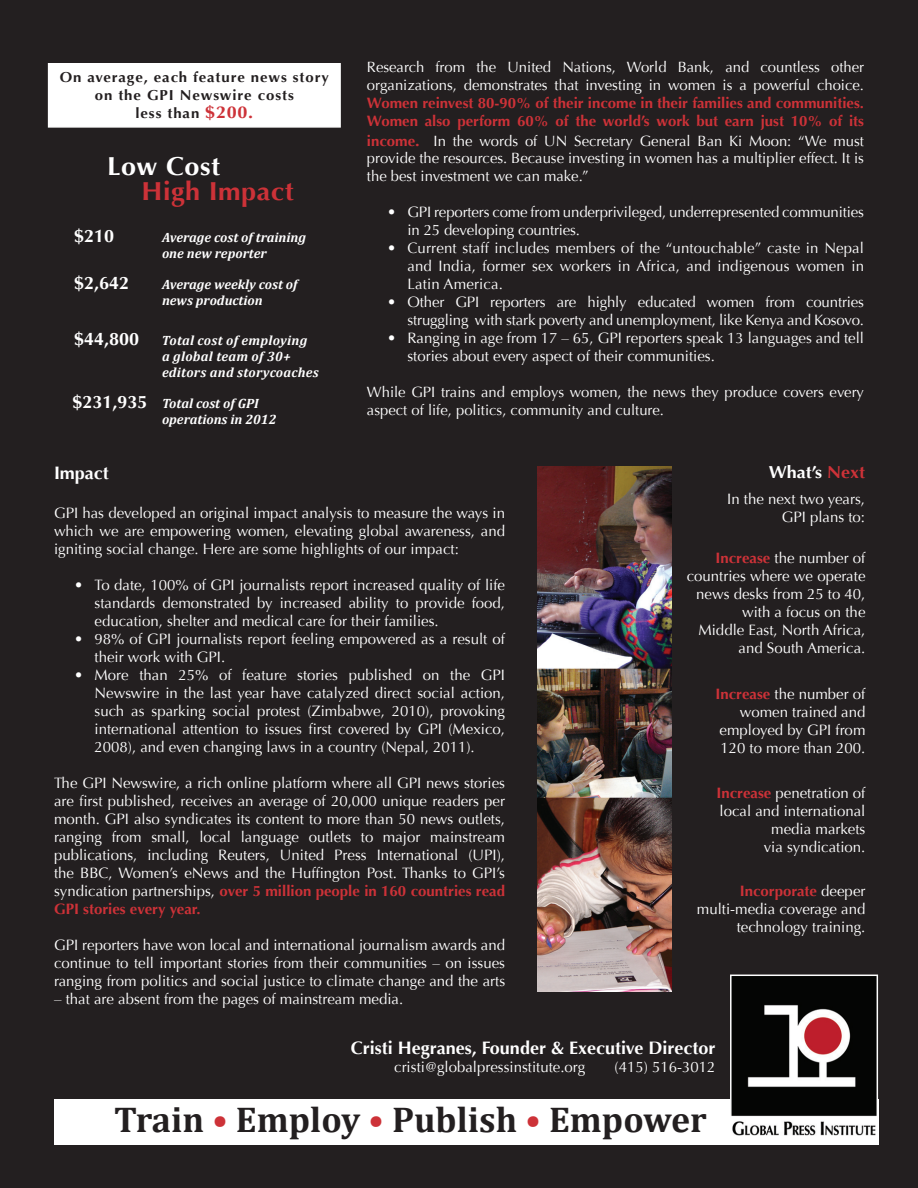
<style>
.page{position:relative;width:918px;height:1188px;background:#231f20}
.page>*{position:absolute;margin:0;border:0;box-sizing:border-box;transform-origin:0 0}
.t1{font:700 36px "Cambria";color:#231f20}
.t2{font:700 25.95px "Optima";letter-spacing:.02em;color:#cd3238;scale:1.04 1}
.t3{font:700 25.95px "Optima";letter-spacing:.02em;color:#fff;scale:1.04 1}
.t4{font:700 18px "Optima";color:#fff}
.t5{font:700 17.25px "Optima";color:#fff;scale:1.04 1}
.t6{font:15px/18px "Optima";color:#fff;text-align:justify}
.t7{font:700 15px/18px "Optima";color:#cd3238}
.t8{font:14.85px/17.9px "Optima";color:#fff}
.t9{font:700 14.4px/18px "Optima";letter-spacing:.06em;color:#231f20;text-align:center;scale:1.04 1}
.t10{font:italic 700 13.5px/16.2px "Cambria";color:#fff}
.t11{font:italic 700 13.5px/16.2px "Cambria";letter-spacing:.02em;color:#fff}
.s1{font-size:17.25px;color:#cd3238}
.s2{font-family:"Optima";font-style:normal;font-size:18px}
.s3{font-weight:700;font-size:15px;color:#cd3238}
.s4{font-weight:700;font-size:16.35px;color:#cd3238}
.s5{font-weight:700;color:#cd3238}
.s6{color:#cd3238}
.s7{font-weight:400;color:#fff}
</style>
<div class="page">
<div style="left:54px;top:1099px;width:824px;height:45px;background:#fff"></div>
<img style="left:733px;top:978px;width:142px;height:158px">
<div style="left:730px;top:975px;width:148px;height:169px;border:2px solid #fff"></div>
<div style="left:48px;top:63px;width:293px;height:65px;background:#fff;border:2px solid #fff"></div>
<img style="left:537px;top:466px;width:135px;height:525px">
<p class="t9" style="left:60px;top:68px;width:260px">On average, each feature news story on the GPI Newswire costs</p>
<p class="t9" style="left:135px;top:104px;width:115px">less than <span class="s1">$200.</span></p>
<p class="t3" style="left:107px;top:151px;width:110px">Low Cost</p>
<p class="t2" style="left:141px;top:176px;width:148px">High Impact</p>
<p class="t4" style="left:74px;top:226px;width:42px">$210</p>
<p class="t10" style="left:162px;top:229px;width:146px">Average cost of training one new reporter</p>
<p class="t4" style="left:74px;top:272px;width:57px">$2,642</p>
<p class="t10" style="left:162px;top:276px;width:137px">Average weekly cost of news production</p>
<p class="t4" style="left:74px;top:328px;width:67px">$44,800</p>
<p class="t11" style="left:162px;top:332px;width:158px">Total cost of employing<br>a global team of 30+ editors and storycoaches</p>
<p class="t10" style="left:73px;top:395px;width:188px"><span class="s2">$231,935</span> Total cost of GPI</p>
<p class="t10" style="left:162px;top:411px;width:116px">operations in 2012</p>
<p class="t8" style="left:367px;top:58px;width:499px">Research from the United Nations, World Bank, and countless other organizations, demonstrates that investing in women is a powerful choice.</p>
<p class="t7" style="left:367px;top:94px;width:499px">Women reinvest 80-90% of their income in their families and communities.<br>Women also perform 60% of the world’s work but earn just 10% of its</p>
<p class="t8" style="left:367px;top:132px;width:499px;text-align:justify"><span class="s3">income</span><span class="s4">.</span> In the words of UN Secretary General Ban Ki Moon: “We must provide the resources. Because investing in women has a multiplier effect. It is the best investment we can make.”</p>
<p class="t6" style="left:407px;top:203px;width:458px;text-indent:-20px">• GPI reporters come from underprivileged, underrepresented communities in 25 developing countries.</p>
<p class="t6" style="left:407px;top:239px;width:458px;text-indent:-20px">• Current staff includes members of the “untouchable” caste in Nepal and India, former sex workers in Africa, and indigenous women in Latin America.</p>
<p class="t6" style="left:387px;top:293px;width:478px;text-align:right">• Other GPI reporters are highly educated women from countries struggling with stark poverty and unemployment, like Kenya and Kosovo.</p>
<p class="t6" style="left:407px;top:329px;width:458px;text-indent:-20px">• Ranging in age from 17 – 65, GPI reporters speak 13 languages and tell stories about every aspect of their communities.</p>
<p class="t8" style="left:367px;top:383px;width:499px">While GPI trains and employs women, the news they produce covers every aspect of life, politics, community and culture.</p>
<p class="t4" style="left:54px;top:462px;width:56px">Impact</p>
<p class="t6" style="left:54px;top:505px;width:453px">GPI has developed an original impact analysis to measure the ways in which we are empowering women, elevating global awareness, and igniting social change. Here are some highlights of our impact:</p>
<p class="t6" style="left:94px;top:577px;width:412px;text-indent:-20px">• To date, 100% of GPI journalists report increased quality of life standards demonstrated by increased ability to provide food, education, shelter and medical care for their families.</p>
<p class="t6" style="left:94px;top:631px;width:412px;text-indent:-20px">• 98% of GPI journalists report feeling empowered as a result of their work with GPI.</p>
<p class="t6" style="left:94px;top:667px;width:412px;text-indent:-20px">• More than 25% of feature stories published on the GPI Newswire in the last year have catalyzed direct social action, such as sparking social protest (Zimbabwe, 2010), provoking international attention to issues first covered by GPI (Mexico, 2008), and even changing laws in a country (Nepal, 2011).</p>
<p class="t6" style="left:54px;top:775px;width:453px">The GPI Newswire, a rich online platform where all GPI news stories are first published, receives an average of 20,000 unique readers per month. GPI also syndicates its content to more than 50 news outlets, ranging from small, local language outlets to major mainstream publications, including Reuters, United Press International (UPI), the BBC, Women’s eNews and the Huffington Post. Thanks to GPI’s syndication partnerships, <span class="s5">over 5 million people in 160 countries read GPI stories every year.</span></p>
<p class="t6" style="left:54px;top:937px;width:453px">GPI reporters have won local and international journalism awards and continue to tell important stories from their communities – on issues ranging from politics and social justice to climate change and the arts</p>
<p class="t6" style="left:54px;top:991px;width:351px">– that are absent from the pages of mainstream media.</p>
<p class="t5" style="left:769px;top:462px;width:94px">What’s <span class="s6">Next</span></p>
<p class="t6" style="left:727px;top:490px;width:139px">In the next two years,</p>
<p class="t6" style="left:782px;top:508px;width:85px">GPI plans to:</p>
<p class="t6" style="left:687px;top:549px;width:180px;text-align:right"><span class="s5">I</span><span class="s5">ncrease</span> the number of countries where we operate news desks from 25 to 40, with a focus on the</p>
<p class="t6" style="left:698px;top:621px;width:169px;text-align:right">Middle East, North Africa, and South America.</p>
<p class="t6" style="left:715px;top:685px;width:152px;text-align:right"><span class="s5">Increase</span> the number of women trained and</p>
<p class="t6" style="left:720px;top:721px;width:147px">employed by GPI from</p>
<p class="t6" style="left:720px;top:739px;width:147px">120 to more than 200.</p>
<p class="t6" style="left:716px;top:784px;width:151px"><span class="s5">Increase</span> penetration of</p>
<p class="t6" style="left:720px;top:802px;width:147px">local and international</p>
<p class="t6" style="left:771px;top:820px;width:96px">media markets</p>
<p class="t6" style="left:764px;top:838px;width:103px">via syndication.</p>
<p class="t7" style="left:740px;top:882px;width:127px">Incorporate <span class="s7">deeper</span></p>
<p class="t6" style="left:697px;top:900px;width:170px;text-align:right">multi-media coverage and technology training.</p>
<p class="t4" style="left:351px;top:1038px;width:366px">Cristi Hegranes, Founder &amp; Executive Director</p>
<p class="t6" style="left:394px;top:1058px;width:193px">cristi@globalpressinstitute.org</p>
<p class="t6" style="left:615px;top:1058px;width:102px">(415) 516-3012</p>
<p class="t1" style="left:114px;top:1098px;width:594px">Train <span class="s6">•</span> Employ <span class="s6">•</span> Publish <span class="s6">•</span> Empower</p>
</div>
